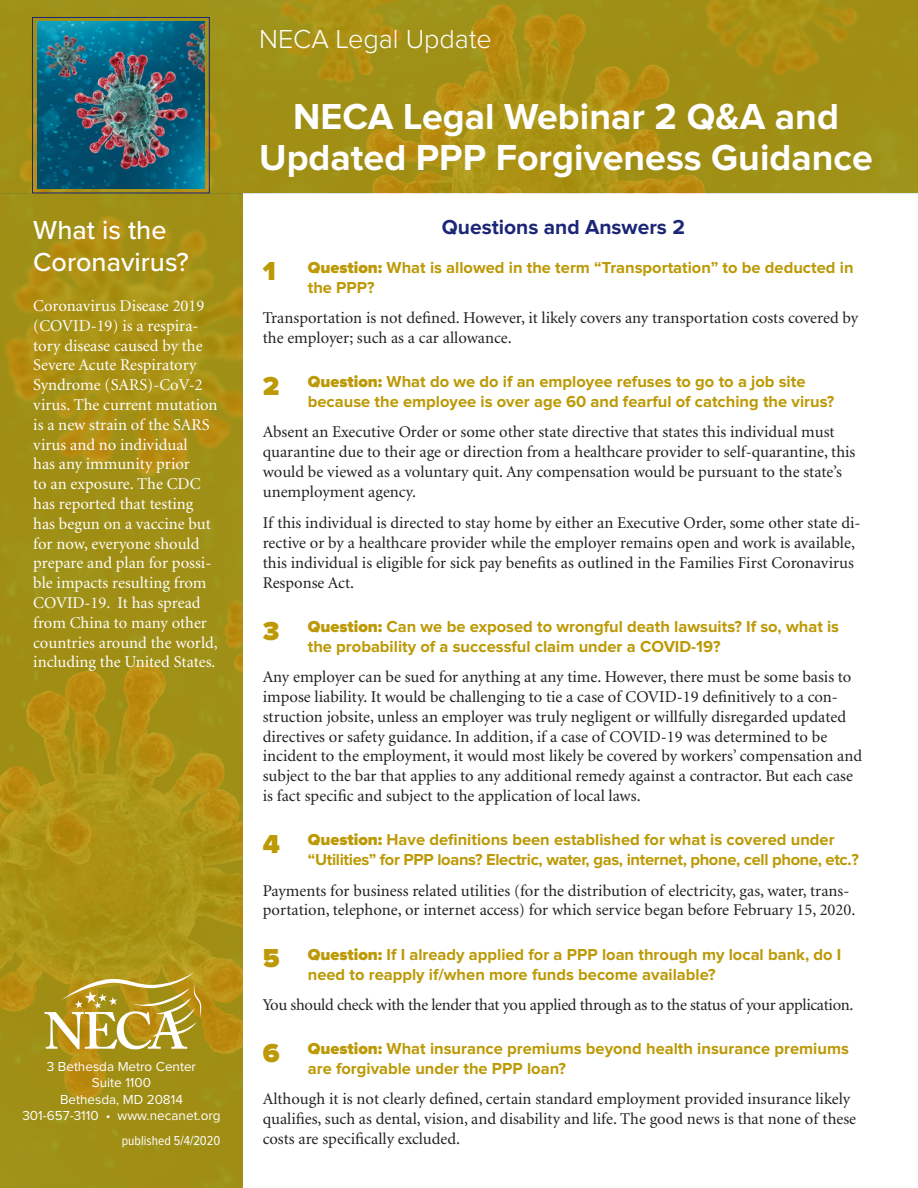
<style>
.page{position:relative;width:918px;height:1188px;background:#fff}
.page>*{position:absolute;margin:0;border:0;box-sizing:border-box;transform-origin:0 0}
.t1{font:700 37.5px/40.5px "Proxima Nova";color:#fff;text-align:center}
.t2{font:500 27px/32.4px "Proxima Nova";color:#fff}
.t3{font:300 27px "Proxima Nova";color:#fff}
.Section_Head{font:700 21px "Proxima Nova";color:#1b2677}
.Text{font:16.5px/19.8px "Minion";color:#231f20}
.Question_Indent{font:700 16.5px/19.8px "Proxima Nova";color:#bc9905}
.t4{font:16.5px/19.8px "Minion";color:#fff}
.Question_Indent-2{font:700 16.5px/19.8px "Proxima Nova";letter-spacing:-.02em;color:#bc9905}
.Text-2{font:16.5px "Minion";letter-spacing:-.02em;color:#231f20}
.t5{font:13.5px "Proxima Nova";color:#fff}
.Publish_Date{font:13.5px "Proxima Nova Cond";color:#fff}
.s1{font-weight:900;font-size:27px}
.s2{font-weight:900}
</style>
<div class="page">
<img style="left:0;top:194px;width:243px;height:994px">
<img style="left:0;top:0;width:918px;height:194px">
<div style="left:32px;top:17px;width:178px;height:176px;border:1px solid #1b2677"></div>
<img style="left:38px;top:21px;width:167px;height:168px">
<svg style="left:45px;top:972px;width:157px;height:77px"></svg>
<p class="t2" style="left:33px;top:213px;width:157px">What is the<br>Coronavirus?</p>
<p class="t4" style="left:33px;top:296px;width:186px">Coronavirus Disease 2019 (COVID-19) is a respira&shy;tory disease caused by the<br>Severe Acute Respiratory<br>Syndrome (SARS)-CoV-2 virus. The current mutation is a new strain of the SARS virus and no individual<br>has any immunity prior<br>to an exposure. The CDC has reported that testing has begun on a vaccine but for now, everyone should prepare and plan for possi&shy;ble impacts resulting from<br>COVID-19. It has spread from China to many other countries around the world, including the United States.</p>
<p class="t5" style="left:47px;top:1060px;width:151px">3 Bethesda Metro Center</p>
<p class="t5" style="left:92px;top:1077px;width:61px">Suite 1100</p>
<p class="t5" style="left:60px;top:1093px;width:124px">Bethesda, MD 20814</p>
<p class="t5" style="left:22px;top:1109px;width:200px">301-657-3110 • www.necanet.org</p>
<p class="Publish_Date" style="left:122px;top:1134px;width:100px">published 5/4/2020</p>
<p class="t3" style="left:259px;top:27px;width:234px">NECA Legal Update</p>
<p class="t1" style="left:259px;top:98px;width:615px">NECA Legal Webinar 2 Q&amp;A and<br>Updated PPP Forgiveness Guidance</p>
<p class="Section_Head" style="left:442px;top:218px;width:245px">Questions and Answers 2</p>
<p class="Question_Indent" style="left:308px;top:258px;width:547px;text-indent:-45px"><span class="s1">1</span> <span class="s2">Question:</span> What is allowed in the term “Transportation” to be deducted in the PPP?</p>
<p class="Text" style="left:263px;top:308px;width:597px">Transportation is not defined. However, it likely covers any transportation costs covered by the employer; such as a car allowance.</p>
<p class="Question_Indent" style="left:308px;top:372px;width:528px;text-indent:-45px"><span class="s1">2</span> <span class="s2">Question:</span> What do we do if an employee refuses to go to a job site because the employee is over age 60 and fearful of catching the virus?</p>
<p class="Text" style="left:263px;top:423px;width:594px">Absent an Executive Order or some other state directive that states this individual must quarantine due to their age or direction from a healthcare provider to self-quarantine, this would be viewed as a voluntary quit. Any compensation would be pursuant to the state’s unemployment agency.</p>
<p class="Text" style="left:263px;top:514px;width:599px">If this individual is directed to stay home by either an Executive Order, some other state di&shy;rective or by a healthcare provider while the employer remains open and work is available, this individual is eligible for sick pay benefits as outlined in the Families First Coronavirus Response Act.</p>
<p class="Question_Indent" style="left:308px;top:618px;width:533px;text-indent:-45px"><span class="s1">3</span> <span class="s2">Question:</span> Can we be exposed to wrongful death lawsuits? If so, what is the probability of a successful claim under a COVID-19?</p>
<p class="Text" style="left:263px;top:668px;width:601px">Any employer can be sued for anything at any time. However, there must be some basis to impose liability. It would be challenging to tie a case of COVID-19 definitively to a con&shy;struction jobsite, unless an employer was truly negligent or willfully disregarded updated directives or safety guidance. In addition, if a case of COVID-19 was determined to be incident to the employment, it would most likely be covered by workers’ compensation and subject to the bar that applies to any additional remedy against a contractor. But each case is fact specific and subject to the application of local laws.</p>
<p class="Question_Indent-2" style="left:308px;top:831px;width:553px;text-indent:-45px"><span class="s1">4</span> <span class="s2">Question:</span> Have definitions been established for what is covered under “Utilities” for PPP loans? Electric, water, gas, internet, phone, cell phone, etc.?</p>
<p class="Text" style="left:263px;top:881px;width:594px">Payments for business related utilities (for the distribution of electricity, gas, water, trans&shy;portation, telephone, or internet access) for which service began before February 15, 2020.</p>
<p class="Question_Indent" style="left:308px;top:945px;width:535px;text-indent:-45px"><span class="s1">5</span> <span class="s2">Question:</span> If I already applied for a PPP loan through my local bank, do I need to reapply if/when more funds become available?</p>
<p class="Text-2" style="left:263px;top:996px;width:592px">You should check with the lender that you applied through as to the status of your application.</p>
<p class="Question_Indent" style="left:308px;top:1040px;width:543px;text-indent:-45px"><span class="s1">6</span> <span class="s2">Question:</span> What insurance premiums beyond health insurance premiums are forgivable under the PPP loan?</p>
<p class="Text" style="left:263px;top:1090px;width:595px">Although it is not clearly defined, certain standard employment provided insurance likely qualifies, such as dental, vision, and disability and life. The good news is that none of these costs are specifically excluded.</p>
</div>
